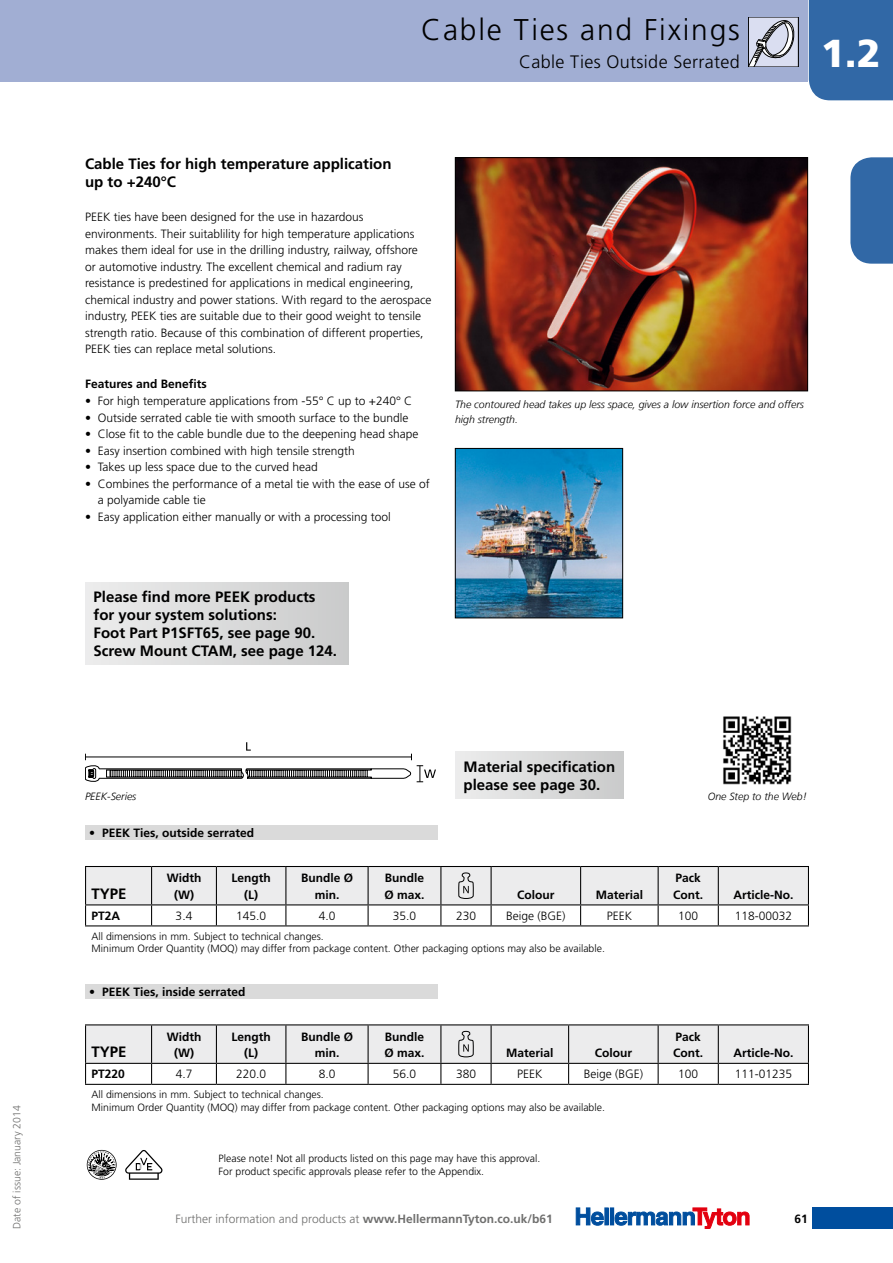
<style>
.page{position:relative;width:893px;height:1263px;background:#fff}
.page>*{position:absolute;margin:0;border:0;box-sizing:border-box;transform-origin:0 0}
.t1{font:900 39px "Frutiger LT";color:#fff}
.t2{font:300 30px "Frutiger LT";letter-spacing:.06em;color:#000}
.t3{font:300 18px "Frutiger LT";letter-spacing:.02em;color:#000}
.t4{font:700 15px/18px "Frutiger LT";color:#000}
.t5{font:300 12px/16.5px "Frutiger LT";color:#000}
.t6{font:700 12px/16.5px "Frutiger LT";color:#000;text-align:center}
.t7{font:300 12px "Frutiger LT";color:#6f6f6e}
.t8{font:300 10.5px/12.6px "Frutiger LT";color:#000}
.t9{font:italic 300 10.5px/15px "Frutiger LT";color:#000}
.t10{font:300 10.5px "Frutiger LT";color:#6f6f6e}
.s1{font-weight:700}
</style>
<div class="page">
<div style="left:812px;top:1208px;width:81px;height:21px;background:#004e9e"></div>
<div style="left:809px;top:0;width:84px;height:100px;background:#3168a6"></div>
<div style="left:0;top:0;width:808px;height:82px;background:#a1aed3"></div>
<div style="left:605px;top:1208px;width:3px;height:17px;border:1px solid #004e9e"></div>
<div style="left:610px;top:1208px;width:4px;height:17px;border:1px solid #004e9e"></div>
<svg style="left:576px;top:1208px;width:28px;height:18px"></svg>
<svg style="left:615px;top:1208px;width:134px;height:21px"></svg>
<svg style="left:850px;top:157px;width:43px;height:107px;background:#3c70ab"></svg>
<svg style="left:748px;top:17px;width:50px;height:50px;background:#b1b4c1"></svg>
<img style="left:457px;top:159px;width:349px;height:230px">
<div style="left:455px;top:157px;width:353px;height:234px;border:1px solid #000"></div>
<img style="left:457px;top:450px;width:164px;height:166px">
<div style="left:455px;top:448px;width:168px;height:170px;border:1px solid #000"></div>
<svg style="left:125px;top:1150px;width:37px;height:30px"></svg>
<svg style="left:87px;top:1150px;width:30px;height:30px"></svg>
<svg style="left:85px;top:742px;width:351px;height:40px"></svg>
<hr style="left:85px;top:925px;width:67px;height:1px;background:#000">
<hr style="left:152px;top:925px;width:64px;height:1px;background:#000">
<hr style="left:216px;top:925px;width:70px;height:1px;background:#000">
<hr style="left:286px;top:925px;width:82px;height:1px;background:#000">
<hr style="left:368px;top:925px;width:73px;height:1px;background:#000">
<hr style="left:441px;top:925px;width:50px;height:1px;background:#000">
<hr style="left:491px;top:925px;width:90px;height:1px;background:#000">
<hr style="left:581px;top:925px;width:77px;height:1px;background:#000">
<hr style="left:658px;top:925px;width:60px;height:1px;background:#000">
<hr style="left:718px;top:925px;width:91px;height:1px;background:#000">
<svg style="left:85px;top:866px;width:724px;height:59px"></svg>
<hr style="left:85px;top:1024px;width:67px;height:1px;background:#000">
<hr style="left:152px;top:1024px;width:64px;height:1px;background:#000">
<hr style="left:216px;top:1024px;width:70px;height:1px;background:#000">
<hr style="left:286px;top:1024px;width:82px;height:1px;background:#000">
<hr style="left:368px;top:1024px;width:73px;height:1px;background:#000">
<hr style="left:441px;top:1024px;width:50px;height:1px;background:#000">
<hr style="left:491px;top:1024px;width:78px;height:1px;background:#000">
<hr style="left:569px;top:1024px;width:89px;height:1px;background:#000">
<hr style="left:658px;top:1024px;width:60px;height:1px;background:#000">
<hr style="left:718px;top:1024px;width:91px;height:1px;background:#000">
<hr style="left:85px;top:1084px;width:67px;height:1px;background:#000">
<hr style="left:152px;top:1084px;width:64px;height:1px;background:#000">
<hr style="left:216px;top:1084px;width:70px;height:1px;background:#000">
<hr style="left:286px;top:1084px;width:82px;height:1px;background:#000">
<hr style="left:368px;top:1084px;width:73px;height:1px;background:#000">
<hr style="left:441px;top:1084px;width:50px;height:1px;background:#000">
<hr style="left:491px;top:1084px;width:78px;height:1px;background:#000">
<hr style="left:569px;top:1084px;width:89px;height:1px;background:#000">
<hr style="left:658px;top:1084px;width:60px;height:1px;background:#000">
<hr style="left:718px;top:1084px;width:91px;height:1px;background:#000">
<svg style="left:85px;top:1025px;width:724px;height:59px"></svg>
<div style="left:85px;top:583px;width:264px;height:82px;background:linear-gradient(to right,#ededed,#cacbcb)"></div>
<div style="left:85px;top:825px;width:353px;height:15px;background:#dadada"></div>
<div style="left:85px;top:984px;width:353px;height:15px;background:#dadada"></div>
<div style="left:455px;top:752px;width:169px;height:46px;background:linear-gradient(to right,#ededed,#cacbcb)"></div>
<img style="left:723px;top:716px;width:69px;height:69px">
<p class="t10" style="left:11px;top:1229px;width:125px;rotate:-90deg">Date of issue: January 2014</p>
<h2 class="t2" style="left:421px;top:12px;width:320px">Cable Ties and Fixings</h2>
<h3 class="t3" style="left:519px;top:52px;width:222px">Cable Ties Outside Serrated</h3>
<h1 class="t1" style="left:821px;top:30px;width:61px">1.2</h1>
<p class="t4" style="left:85px;top:154px;width:308px">Cable Ties for high temperature application up to +240°C</p>
<p class="t5" style="left:85px;top:209px;width:348px">PEEK ties have been designed for the use in hazardous environments. Their suitablility for high temperature applications makes them ideal for use in the drilling industry, railway, offshore or automotive industry. The excellent chemical and radium ray resistance is predestined for applications in medical engineering, chemical industry and power stations. With regard to the aerospace industry, PEEK ties are suitable due to their good weight to tensile strength ratio. Because of this combination of different properties, PEEK ties can replace metal solutions.</p>
<p class="t6" style="left:85px;top:375px;width:123px">Features and Benefits</p>
<p class="t5" style="left:85px;top:393px;width:329px">• For high temperature applications from -55° C up to +240° C</p>
<p class="t5" style="left:85px;top:409px;width:325px">• Outside serrated cable tie with smooth surface to the bundle</p>
<p class="t5" style="left:85px;top:426px;width:335px">• Close fit to the cable bundle due to the deepening head shape</p>
<p class="t5" style="left:85px;top:442px;width:271px">• Easy insertion combined with high tensile strength</p>
<p class="t5" style="left:85px;top:459px;width:234px">• Takes up less space due to the curved head</p>
<p class="t5" style="left:98px;top:475px;width:334px;text-indent:-13px">• Combines the performance of a metal tie with the ease of use of a polyamide cable tie</p>
<p class="t5" style="left:85px;top:508px;width:307px">• Easy application either manually or with a processing tool</p>
<p class="t9" style="left:455px;top:397px;width:350px">The contoured head takes up less space, gives a low insertion force and offers high strength.</p>
<p class="t4" style="left:94px;top:588px;width:245px">Please find more PEEK products for your system solutions:<br>Foot Part P1SFT65, see page 90.<br>Screw Mount CTAM, see page 124.</p>
<p class="t9" style="left:85px;top:789px;width:53px">PEEK-Series</p>
<p class="t4" style="left:463px;top:757px;width:153px">Material specification please see page 30.</p>
<p class="t9" style="left:708px;top:789px;width:100px">One Step to the Web!</p>
<p class="t6" style="left:89px;top:825px;width:166px">• PEEK Ties, outside serrated</p>
<p class="t4" style="left:92px;top:885px;width:37px">TYPE</p>
<p class="t6" style="left:167px;top:870px;width:36px">Width (W)</p>
<p class="t6" style="left:231px;top:870px;width:41px">Length (L)</p>
<p class="t6" style="left:301px;top:870px;width:54px">Bundle Ø min.</p>
<p class="t6" style="left:384px;top:870px;width:42px;text-align:left">Bundle<br>Ø max.</p>
<p class="t6" style="left:517px;top:886px;width:39px">Colour</p>
<p class="t6" style="left:596px;top:886px;width:49px">Material</p>
<p class="t6" style="left:673px;top:870px;width:31px;text-align:left">Pack<br>Cont.</p>
<p class="t6" style="left:733px;top:886px;width:61px">Article-No.</p>
<p class="t6" style="left:92px;top:907px;width:30px">PT2A</p>
<p class="t5" style="left:176px;top:908px;width:18px">3.4</p>
<p class="t5" style="left:236px;top:908px;width:32px">145.0</p>
<p class="t5" style="left:319px;top:908px;width:18px">4.0</p>
<p class="t5" style="left:393px;top:908px;width:25px">35.0</p>
<p class="t5" style="left:456px;top:908px;width:22px">230</p>
<p class="t5" style="left:506px;top:908px;width:61px">Beige (BGE)</p>
<p class="t5" style="left:607px;top:908px;width:27px">PEEK</p>
<p class="t5" style="left:678px;top:908px;width:22px">100</p>
<p class="t5" style="left:735px;top:908px;width:59px">118-00032</p>
<p class="t8" style="left:92px;top:930px;width:515px">All dimensions in mm. Subject to technical changes.<br>Minimum Order Quantity (MOQ) may differ from package content. Other packaging options may also be available.</p>
<p class="t6" style="left:89px;top:983px;width:158px">• PEEK Ties, inside serrated</p>
<p class="t4" style="left:92px;top:1043px;width:37px">TYPE</p>
<p class="t6" style="left:167px;top:1028px;width:36px">Width (W)</p>
<p class="t6" style="left:231px;top:1028px;width:41px">Length (L)</p>
<p class="t6" style="left:301px;top:1028px;width:54px">Bundle Ø min.</p>
<p class="t6" style="left:384px;top:1028px;width:42px;text-align:left">Bundle<br>Ø max.</p>
<p class="t6" style="left:506px;top:1045px;width:49px">Material</p>
<p class="t6" style="left:595px;top:1045px;width:39px">Colour</p>
<p class="t6" style="left:673px;top:1028px;width:31px;text-align:left">Pack<br>Cont.</p>
<p class="t6" style="left:733px;top:1045px;width:61px">Article-No.</p>
<p class="t6" style="left:92px;top:1066px;width:35px">PT220</p>
<p class="t5" style="left:176px;top:1066px;width:18px">4.7</p>
<p class="t5" style="left:236px;top:1066px;width:32px">220.0</p>
<p class="t5" style="left:319px;top:1066px;width:18px">8.0</p>
<p class="t5" style="left:393px;top:1066px;width:25px">56.0</p>
<p class="t5" style="left:456px;top:1066px;width:22px">380</p>
<p class="t5" style="left:517px;top:1066px;width:27px">PEEK</p>
<p class="t5" style="left:584px;top:1066px;width:61px">Beige (BGE)</p>
<p class="t5" style="left:678px;top:1066px;width:22px">100</p>
<p class="t5" style="left:735px;top:1066px;width:59px">111-01235</p>
<p class="t8" style="left:92px;top:1088px;width:515px">All dimensions in mm. Subject to technical changes.<br>Minimum Order Quantity (MOQ) may differ from package content. Other packaging options may also be available.</p>
<p class="t8" style="left:219px;top:1153px;width:323px">Please note! Not all products listed on this page may have this approval.<br>For product specific approvals please refer to the Appendix.</p>
<p class="t7" style="left:176px;top:1212px;width:379px">Further information and products at <span class="s1">www.HellermannTyton.co.uk/b61</span></p>
<p class="t6" style="left:795px;top:1210px;width:15px">61</p>
</div>
